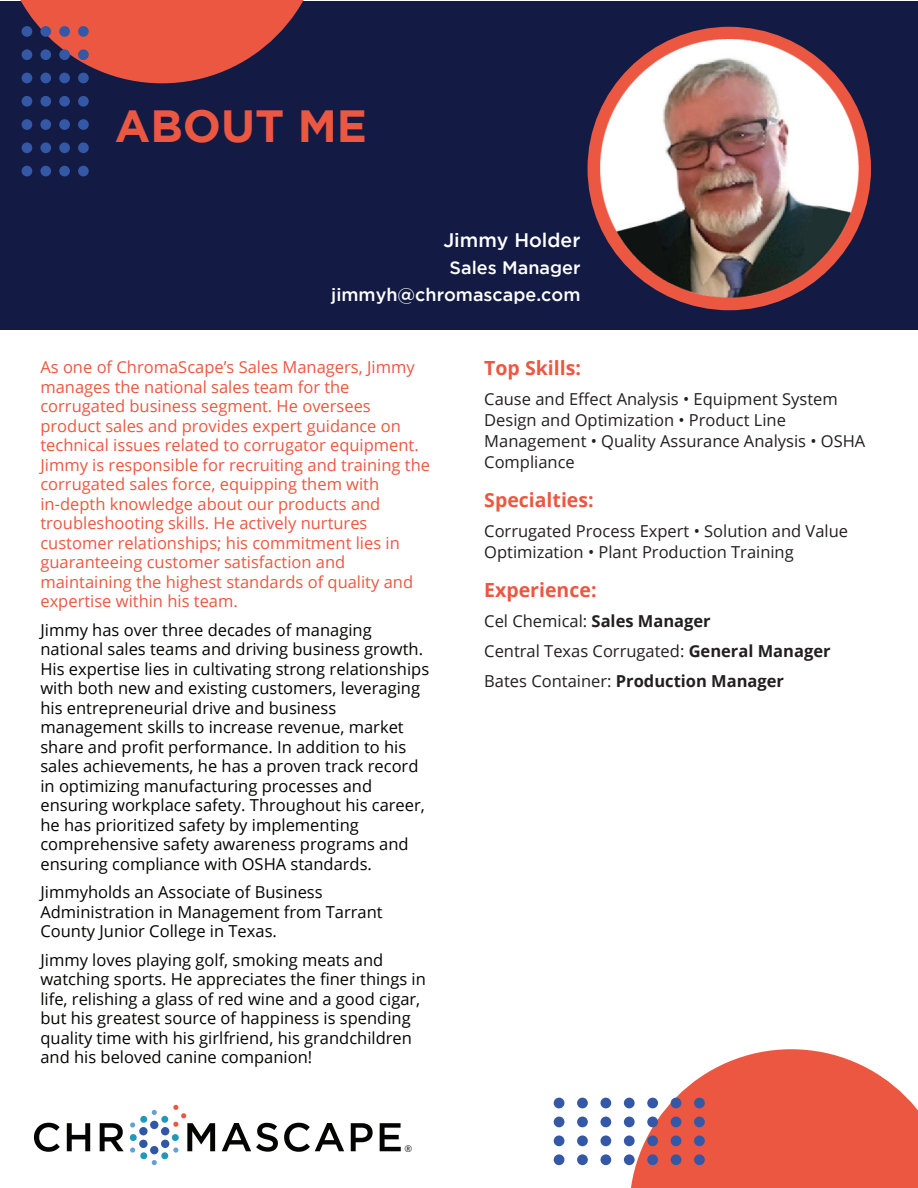
<style>
.page{position:relative;width:918px;height:1188px;background:#fff}
.page>*{position:absolute;margin:0;border:0;box-sizing:border-box;transform-origin:0 0}
.t1{font:700 45px "Gotham";color:#ec5741}
.t2{font:700 19.5px "Open Sans";color:#ec5741}
.t3{font:500 19.5px "Gotham";color:#fff}
.t4{font:500 18px/27px "Gotham";color:#fff;text-align:right}
.t5{font:16.5px/19.5px "Open Sans";color:#040503}
.t6{font:16.5px/19.5px "Open Sans";color:#ec5741}
.t7{font:16.5px/21px "Open Sans";color:#231f20}
.t8{font:9.3px "Open Sans";color:#231f20}
.s1{font-weight:700}
</style>
<div class="page">
<div style="left:0;top:1px;width:918px;height:329px;background:#131b45"></div>
<svg style="left:629px;top:1049px;width:289px;height:139px"></svg>
<div style="left:694px;top:1098px;width:11px;height:10px;background:#3458a6;border-radius:50%"></div>
<div style="left:694px;top:1117px;width:11px;height:10px;background:#3458a6;border-radius:50%"></div>
<div style="left:694px;top:1135px;width:11px;height:11px;background:#3458a6;border-radius:50%"></div>
<div style="left:694px;top:1154px;width:11px;height:11px;background:#3458a6;border-radius:50%"></div>
<div style="left:671px;top:1098px;width:10px;height:10px;background:#3458a6;border-radius:50%"></div>
<div style="left:671px;top:1117px;width:10px;height:10px;background:#3458a6;border-radius:50%"></div>
<div style="left:671px;top:1135px;width:10px;height:11px;background:#3458a6;border-radius:50%"></div>
<div style="left:671px;top:1154px;width:10px;height:11px;background:#3458a6;border-radius:50%"></div>
<div style="left:647px;top:1098px;width:11px;height:10px;background:#3458a6;border-radius:50%"></div>
<div style="left:647px;top:1117px;width:11px;height:10px;background:#3458a6;border-radius:50%"></div>
<div style="left:647px;top:1135px;width:11px;height:11px;background:#3458a6;border-radius:50%"></div>
<div style="left:647px;top:1154px;width:11px;height:11px;background:#3458a6;border-radius:50%"></div>
<div style="left:624px;top:1098px;width:11px;height:10px;background:#3458a6;border-radius:50%"></div>
<div style="left:624px;top:1117px;width:11px;height:10px;background:#3458a6;border-radius:50%"></div>
<div style="left:624px;top:1135px;width:11px;height:11px;background:#3458a6;border-radius:50%"></div>
<div style="left:624px;top:1154px;width:11px;height:11px;background:#3458a6;border-radius:50%"></div>
<div style="left:600px;top:1098px;width:11px;height:10px;background:#3458a6;border-radius:50%"></div>
<div style="left:600px;top:1117px;width:11px;height:10px;background:#3458a6;border-radius:50%"></div>
<div style="left:600px;top:1135px;width:11px;height:11px;background:#3458a6;border-radius:50%"></div>
<div style="left:600px;top:1154px;width:11px;height:11px;background:#3458a6;border-radius:50%"></div>
<div style="left:577px;top:1098px;width:11px;height:10px;background:#3458a6;border-radius:50%"></div>
<div style="left:577px;top:1117px;width:11px;height:10px;background:#3458a6;border-radius:50%"></div>
<div style="left:577px;top:1135px;width:11px;height:11px;background:#3458a6;border-radius:50%"></div>
<div style="left:577px;top:1154px;width:11px;height:11px;background:#3458a6;border-radius:50%"></div>
<div style="left:554px;top:1098px;width:10px;height:10px;background:#3458a6;border-radius:50%"></div>
<div style="left:554px;top:1117px;width:10px;height:10px;background:#3458a6;border-radius:50%"></div>
<div style="left:554px;top:1135px;width:10px;height:11px;background:#3458a6;border-radius:50%"></div>
<div style="left:554px;top:1154px;width:10px;height:11px;background:#3458a6;border-radius:50%"></div>
<svg style="left:34px;top:1123px;width:26px;height:29px"></svg>
<svg style="left:67px;top:1123px;width:23px;height:28px"></svg>
<svg style="left:100px;top:1123px;width:24px;height:28px"></svg>
<svg style="left:222px;top:1123px;width:56px;height:29px"></svg>
<svg style="left:284px;top:1123px;width:60px;height:29px"></svg>
<svg style="left:351px;top:1123px;width:22px;height:28px"></svg>
<svg style="left:380px;top:1123px;width:21px;height:28px"></svg>
<div style="left:139px;top:1140px;width:9px;height:8px;background:#3057a5;border-radius:50%"></div>
<div style="left:161px;top:1140px;width:8px;height:8px;background:#3057a5;border-radius:50%"></div>
<div style="left:150px;top:1146px;width:8px;height:8px;background:#3057a5;border-radius:50%"></div>
<div style="left:139px;top:1127px;width:9px;height:8px;background:#3057a5;border-radius:50%"></div>
<div style="left:161px;top:1127px;width:8px;height:8px;background:#3057a5;border-radius:50%"></div>
<div style="left:150px;top:1121px;width:8px;height:8px;background:#3057a5;border-radius:50%"></div>
<div style="left:130px;top:1134px;width:7px;height:7px;background:#1e99bb;border-radius:50%"></div>
<div style="left:140px;top:1152px;width:7px;height:7px;background:#1e99bb;border-radius:50%"></div>
<div style="left:140px;top:1116px;width:7px;height:7px;background:#1e99bb;border-radius:50%"></div>
<div style="left:172px;top:1134px;width:7px;height:7px;background:#279dbd;border-radius:50%"></div>
<div style="left:161px;top:1152px;width:7px;height:7px;background:#1e99bb;border-radius:50%"></div>
<div style="left:161px;top:1116px;width:7px;height:7px;background:#1e99bb;border-radius:50%"></div>
<svg style="left:130px;top:1148px;width:5px;height:5px"></svg>
<svg style="left:152px;top:1160px;width:5px;height:5px"></svg>
<svg style="left:130px;top:1122px;width:5px;height:6px"></svg>
<svg style="left:152px;top:1110px;width:5px;height:5px"></svg>
<svg style="left:173px;top:1105px;width:42px;height:48px"></svg>
<svg style="left:20px;top:0;width:284px;height:83px"></svg>
<div style="left:22px;top:26px;width:10px;height:11px;background:#3458a6;border-radius:50%"></div>
<div style="left:40px;top:26px;width:11px;height:11px;background:#3458a6;border-radius:50%"></div>
<div style="left:59px;top:26px;width:11px;height:11px;background:#3458a6;border-radius:50%"></div>
<div style="left:78px;top:26px;width:11px;height:11px;background:#3458a6;border-radius:50%"></div>
<div style="left:22px;top:49px;width:10px;height:11px;background:#3458a6;border-radius:50%"></div>
<div style="left:40px;top:49px;width:11px;height:11px;background:#3458a6;border-radius:50%"></div>
<div style="left:59px;top:49px;width:11px;height:11px;background:#3458a6;border-radius:50%"></div>
<div style="left:78px;top:49px;width:11px;height:11px;background:#3458a6;border-radius:50%"></div>
<div style="left:22px;top:73px;width:10px;height:10px;background:#3458a6;border-radius:50%"></div>
<div style="left:40px;top:73px;width:11px;height:10px;background:#3458a6;border-radius:50%"></div>
<div style="left:59px;top:73px;width:11px;height:10px;background:#3458a6;border-radius:50%"></div>
<div style="left:78px;top:73px;width:11px;height:10px;background:#3458a6;border-radius:50%"></div>
<div style="left:22px;top:96px;width:10px;height:11px;background:#3458a6;border-radius:50%"></div>
<div style="left:40px;top:96px;width:11px;height:11px;background:#3458a6;border-radius:50%"></div>
<div style="left:59px;top:96px;width:11px;height:11px;background:#3458a6;border-radius:50%"></div>
<div style="left:78px;top:96px;width:11px;height:11px;background:#3458a6;border-radius:50%"></div>
<div style="left:22px;top:119px;width:10px;height:11px;background:#3458a6;border-radius:50%"></div>
<div style="left:40px;top:119px;width:11px;height:11px;background:#3458a6;border-radius:50%"></div>
<div style="left:59px;top:119px;width:11px;height:11px;background:#3458a6;border-radius:50%"></div>
<div style="left:78px;top:119px;width:11px;height:11px;background:#3458a6;border-radius:50%"></div>
<div style="left:22px;top:142px;width:10px;height:11px;background:#3458a6;border-radius:50%"></div>
<div style="left:40px;top:142px;width:11px;height:11px;background:#3458a6;border-radius:50%"></div>
<div style="left:59px;top:142px;width:11px;height:11px;background:#3458a6;border-radius:50%"></div>
<div style="left:78px;top:142px;width:11px;height:11px;background:#3458a6;border-radius:50%"></div>
<div style="left:22px;top:166px;width:10px;height:10px;background:#3458a6;border-radius:50%"></div>
<div style="left:40px;top:166px;width:11px;height:10px;background:#3458a6;border-radius:50%"></div>
<div style="left:59px;top:166px;width:11px;height:10px;background:#3458a6;border-radius:50%"></div>
<div style="left:78px;top:166px;width:11px;height:10px;background:#3458a6;border-radius:50%"></div>
<div style="left:588px;top:27px;width:283px;height:283px;background:#ec5741;border-radius:50%"></div>
<img style="left:600px;top:40px;width:258px;height:257px">
<h1 class="t1" style="left:115px;top:101px;width:254px">ABOUT ME</h1>
<p class="t3" style="left:443px;top:229px;width:139px">Jimmy Holder</p>
<p class="t4" style="left:331px;top:254px;width:251px">Sales Manager jimmyh@chromascape.com</p>
<p class="t6" style="left:40px;top:357px;width:391px">As one of ChromaScape’s Sales Managers, Jimmy manages the national sales team for the corrugated business segment. He oversees product sales and provides expert guidance on technical issues related to corrugator equipment.<br>Jimmy is responsible for recruiting and training the corrugated sales force, equipping them with in-depth knowledge about our products and troubleshooting skills. He actively nurtures customer relationships; his commitment lies in guaranteeing customer satisfaction and maintaining the highest standards of quality and expertise within his team.</p>
<p class="t5" style="left:40px;top:619px;width:390px">Jimmy has over three decades of managing national sales teams and driving business growth.<br>His expertise lies in cultivating strong relationships with both new and existing customers, leveraging his entrepreneurial drive and business management skills to increase revenue, market share and profit performance. In addition to his sales achievements, he has a proven track record in optimizing manufacturing processes and ensuring workplace safety. Throughout his career, he has prioritized safety by implementing comprehensive safety awareness programs and ensuring compliance with OSHA standards.</p>
<p class="t5" style="left:40px;top:882px;width:344px">Jimmyholds an Associate of Business<br>Administration in Management from Tarrant<br>County Junior College in Texas.</p>
<p class="t5" style="left:40px;top:949px;width:387px">Jimmy loves playing golf, smoking meats and watching sports. He appreciates the finer things in life, relishing a glass of red wine and a good cigar, but his greatest source of happiness is spending quality time with his girlfriend, his grandchildren and his beloved canine companion!</p>
<p class="t8" style="left:404px;top:1143px;width:9px">®</p>
<p class="t2" style="left:484px;top:355px;width:98px">Top Skills:</p>
<p class="t7" style="left:484px;top:388px;width:383px">Cause and Effect Analysis • Equipment System Design and Optimization • Product Line Management • Quality Assurance Analysis • OSHA Compliance</p>
<p class="t2" style="left:484px;top:487px;width:111px">Specialties:</p>
<p class="t7" style="left:484px;top:520px;width:365px">Corrugated Process Expert • Solution and Value<br>Optimization • Plant Production Training</p>
<p class="t2" style="left:484px;top:577px;width:114px">Experience:</p>
<p class="t7" style="left:484px;top:606px;width:348px;line-height:30px">Cel Chemical: <span class="s1">Sales Manager<br></span>Central Texas Corrugated: <span class="s1">General Manager<br></span>Bates Container: <span class="s1">Production Manager</span></p>
</div>
